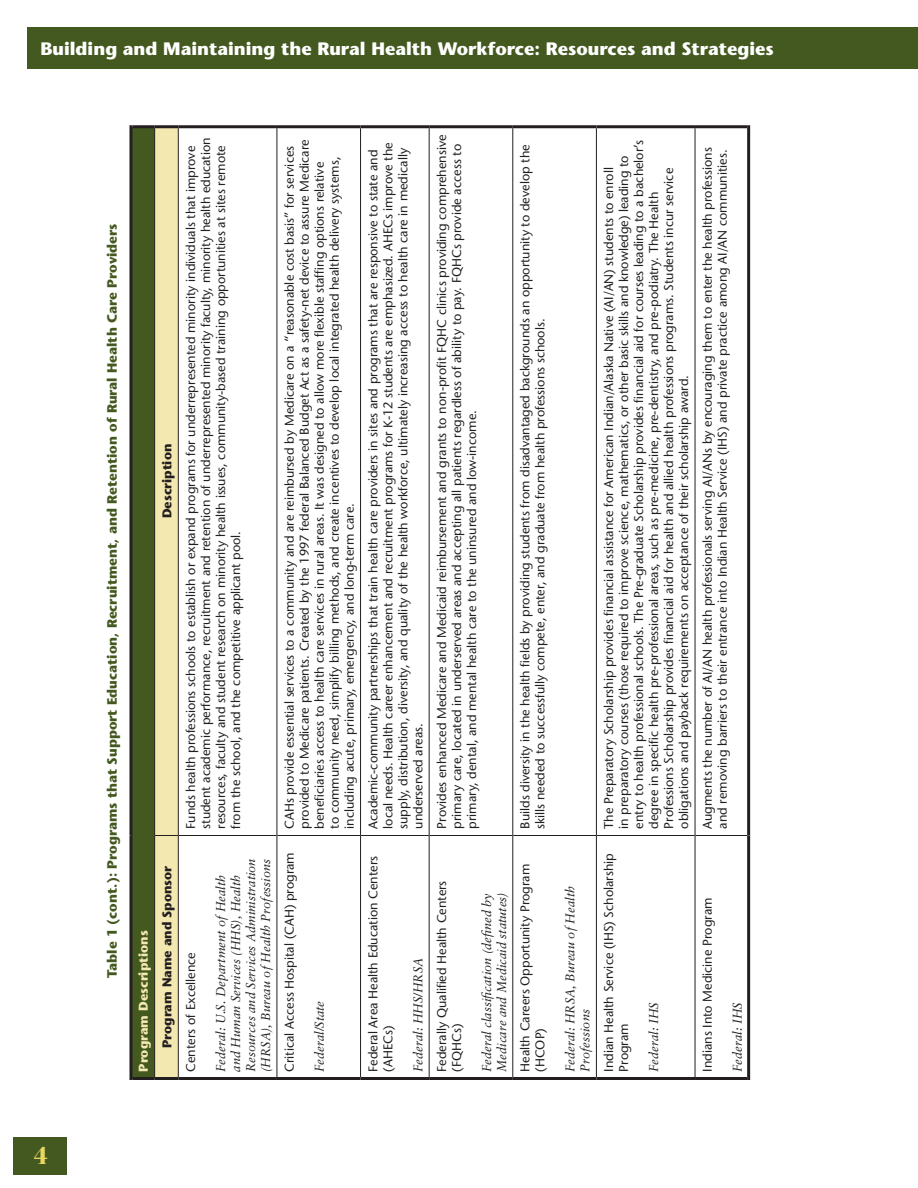
<style>
.page{position:relative;width:918px;height:1188px;background:#fff}
.page>*{position:absolute;margin:0;border:0;box-sizing:border-box;transform-origin:0 0}
.t1{font:700 21px "Fenice";color:#e8d665}
.t2{font:700 18px "Stone Sans";color:#fff}
.Figure_Heads{font:700 13.5px "Stone Sans";color:#44591f}
.tabletext{font:12.75px/15px "Stone Sans";color:#231f20}
.tabletext-2{font:italic 12.75px/15px "Sabon";color:#231f20}
.Table_text_Bold{font:700 12.75px "Stone Sans";color:#231f20}
.Table_text_Bold-2{font:700 12.75px "Stone Sans";color:#f3e8b0}
</style>
<div class="page">
<div style="left:27px;top:27px;width:891px;height:42px;background:#44591f"></div>
<div style="left:131px;top:127px;width:24px;height:951px;background:#44591f"></div>
<hr style="left:132px;top:1077px;width:23px;height:3px;background:#231f20">
<hr style="left:155px;top:1077px;width:23px;height:3px;background:#231f20">
<hr style="left:178px;top:1077px;width:99px;height:3px;background:#231f20">
<hr style="left:277px;top:1077px;width:84px;height:3px;background:#231f20">
<hr style="left:361px;top:1077px;width:68px;height:3px;background:#231f20">
<hr style="left:429px;top:1077px;width:84px;height:3px;background:#231f20">
<hr style="left:513px;top:1077px;width:83px;height:3px;background:#231f20">
<hr style="left:596px;top:1077px;width:99px;height:3px;background:#231f20">
<hr style="left:695px;top:1077px;width:52px;height:3px;background:#231f20">
<hr style="left:154px;top:836px;width:1px;height:241px;background:#231f20">
<hr style="left:154px;top:128px;width:1px;height:708px;background:#231f20">
<svg style="left:155px;top:128px;width:23px;height:949px"></svg>
<hr style="left:178px;top:836px;width:1px;height:241px;background:#231f20">
<hr style="left:178px;top:128px;width:1px;height:708px;background:#231f20">
<hr style="left:179px;top:835px;width:98px;height:1px;background:#231f20">
<hr style="left:277px;top:836px;width:1px;height:241px;background:#231f20">
<hr style="left:277px;top:128px;width:1px;height:708px;background:#231f20">
<hr style="left:277px;top:835px;width:83px;height:1px;background:#231f20">
<hr style="left:360px;top:836px;width:1px;height:241px;background:#231f20">
<hr style="left:360px;top:128px;width:1px;height:708px;background:#231f20">
<hr style="left:361px;top:835px;width:68px;height:1px;background:#231f20">
<hr style="left:429px;top:836px;width:1px;height:241px;background:#231f20">
<hr style="left:429px;top:128px;width:1px;height:708px;background:#231f20">
<hr style="left:430px;top:835px;width:82px;height:1px;background:#231f20">
<hr style="left:512px;top:836px;width:1px;height:241px;background:#231f20">
<hr style="left:512px;top:128px;width:1px;height:708px;background:#231f20">
<hr style="left:513px;top:835px;width:83px;height:1px;background:#231f20">
<hr style="left:596px;top:836px;width:1px;height:241px;background:#231f20">
<hr style="left:596px;top:128px;width:1px;height:708px;background:#231f20">
<hr style="left:597px;top:835px;width:98px;height:1px;background:#231f20">
<hr style="left:695px;top:836px;width:1px;height:241px;background:#231f20">
<hr style="left:695px;top:128px;width:1px;height:708px;background:#231f20">
<hr style="left:695px;top:835px;width:52px;height:1px;background:#231f20">
<hr style="left:129px;top:836px;width:3px;height:244px;background:#231f20">
<hr style="left:129px;top:125px;width:3px;height:711px;background:#231f20">
<hr style="left:132px;top:125px;width:23px;height:3px;background:#231f20">
<hr style="left:155px;top:125px;width:23px;height:3px;background:#231f20">
<hr style="left:178px;top:125px;width:99px;height:3px;background:#231f20">
<hr style="left:277px;top:125px;width:84px;height:3px;background:#231f20">
<hr style="left:361px;top:125px;width:68px;height:3px;background:#231f20">
<hr style="left:429px;top:125px;width:84px;height:3px;background:#231f20">
<hr style="left:513px;top:125px;width:83px;height:3px;background:#231f20">
<hr style="left:596px;top:125px;width:99px;height:3px;background:#231f20">
<hr style="left:695px;top:125px;width:52px;height:3px;background:#231f20">
<hr style="left:747px;top:836px;width:3px;height:244px;background:#231f20">
<hr style="left:747px;top:125px;width:3px;height:711px;background:#231f20">
<div style="left:14px;top:1137px;width:54px;height:37px;background:#44591f"></div>
<h2 class="t2" style="left:40px;top:37px;width:735px">Building and Maintaining the Rural Health Workforce: Resources and Strategies</h2>
<h1 class="t1" style="left:33px;top:1142px;width:16px">4</h1>
<p class="Figure_Heads" style="left:103px;top:978px;width:756px;rotate:-90deg">Table 1 (cont.): Programs that Support Education, Recruitment, and Retention of Rural Health Care Providers</p>
<p class="Table_text_Bold" style="left:159px;top:518px;width:76px;rotate:-90deg">Description</p>
<p class="tabletext" style="left:183px;top:829px;width:693px;rotate:-90deg">Funds health professions schools to establish or expand programs for underrepresented minority individuals that improve student academic performance, recruitment and retention of underrepresented minority faculty, minority health education resources, faculty and student research on minority health issues, community-based training opportunities at sites remote from the school, and the competitive applicant pool.</p>
<p class="Table_text_Bold-2" style="left:135px;top:1072px;width:143px;rotate:-90deg">Program Descriptions</p>
<p class="Table_text_Bold" style="left:159px;top:1048px;width:184px;rotate:-90deg">Program Name and Sponsor</p>
<p class="tabletext" style="left:183px;top:1072px;width:121px;rotate:-90deg">Centers of Excellence</p>
<p class="tabletext-2" style="left:213px;top:1072px;width:215px;rotate:-90deg">Federal: U.S. Department of Health and Human Services (HHS), Health Resources and Services Administration (HRSA), Bureau of Health Professions</p>
<p class="tabletext" style="left:282px;top:829px;width:691px;rotate:-90deg">CAHs provide essential services to a community and are reimbursed by Medicare on a “reasonable cost basis” for services provided to Medicare patients. Created by the 1997 federal Balanced Budget Act as a safety-net device to assure Medicare beneficiaries access to health care services in rural areas. It was designed to allow more flexible staffing options relative<br>to community need, simplify billing methods, and create incentives to develop local integrated health delivery systems, including acute, primary, emergency, and long-term care.</p>
<p class="tabletext" style="left:282px;top:1072px;width:221px;rotate:-90deg">Critical Access Hospital (CAH) program</p>
<p class="tabletext-2" style="left:312px;top:1072px;width:72px;rotate:-90deg">Federal/State</p>
<p class="tabletext" style="left:365px;top:829px;width:688px;rotate:-90deg">Academic-community partnerships that train health care providers in sites and programs that are responsive to state and local needs. Health career enhancement and recruitment programs for K-12 students are emphasized. AHECs improve the supply, distribution, diversity, and quality of the health workforce, ultimately increasing access to health care in medically underserved areas.</p>
<p class="tabletext" style="left:365px;top:1072px;width:217px;rotate:-90deg">Federal Area Health Education Centers (AHECs)</p>
<p class="tabletext-2" style="left:410px;top:1072px;width:116px;rotate:-90deg">Federal: HHS/HRSA</p>
<p class="tabletext" style="left:434px;top:829px;width:696px;rotate:-90deg">Provides enhanced Medicare and Medicaid reimbursement and grants to non-profit FQHC clinics providing comprehensive primary care, located in underserved areas and accepting all patients regardless of ability to pay. FQHCs provide access to primary, dental, and mental health care to the uninsured and low-income.</p>
<p class="tabletext" style="left:518px;top:829px;width:686px;rotate:-90deg">Builds diversity in the health fields by providing students from disadvantaged backgrounds an opportunity to develop the skills needed to successfully compete, enter, and graduate from health professions schools.</p>
<p class="tabletext" style="left:434px;top:1072px;width:193px;rotate:-90deg">Federally Qualified Health Centers (FQHCs)</p>
<p class="tabletext-2" style="left:479px;top:1072px;width:181px;rotate:-90deg">Federal classification (defined by<br>Medicare and Medicaid statutes)</p>
<p class="tabletext" style="left:518px;top:1072px;width:209px;rotate:-90deg">Health Careers Opportunity Program (HCOP)</p>
<p class="tabletext-2" style="left:563px;top:1072px;width:187px;rotate:-90deg">Federal: HRSA, Bureau of Health<br>Professions</p>
<p class="tabletext" style="left:601px;top:829px;width:690px;rotate:-90deg">The Preparatory Scholarship provides financial assistance for American Indian/Alaska Native (AI/AN) students to enroll<br>in preparatory courses (those required to improve science, mathematics, or other basic skills and knowledge) leading to entry to health professional schools. The Pre-graduate Scholarship provides financial aid for courses leading to a bachelor’s degree in specific health pre-professional areas, such as pre-medicine, pre-dentistry, and pre-podiatry. The Health Professions Scholarship provides financial aid for health and allied health professions programs. Students incur service obligations and payback requirements on acceptance of their scholarship award.</p>
<p class="tabletext" style="left:601px;top:1072px;width:220px;rotate:-90deg">Indian Health Service (IHS) Scholarship<br>Program</p>
<p class="tabletext-2" style="left:646px;top:1072px;width:71px;rotate:-90deg">Federal: IHS</p>
<p class="tabletext" style="left:700px;top:829px;width:683px;rotate:-90deg">Augments the number of AI/AN health professionals serving AI/ANs by encouraging them to enter the health professions and removing barriers to their entrance into Indian Health Service (IHS) and private practice among AI/AN communities.</p>
<p class="tabletext" style="left:700px;top:1072px;width:176px;rotate:-90deg">Indians Into Medicine Program</p>
<p class="tabletext-2" style="left:730px;top:1072px;width:71px;rotate:-90deg">Federal: IHS</p>
</div>
